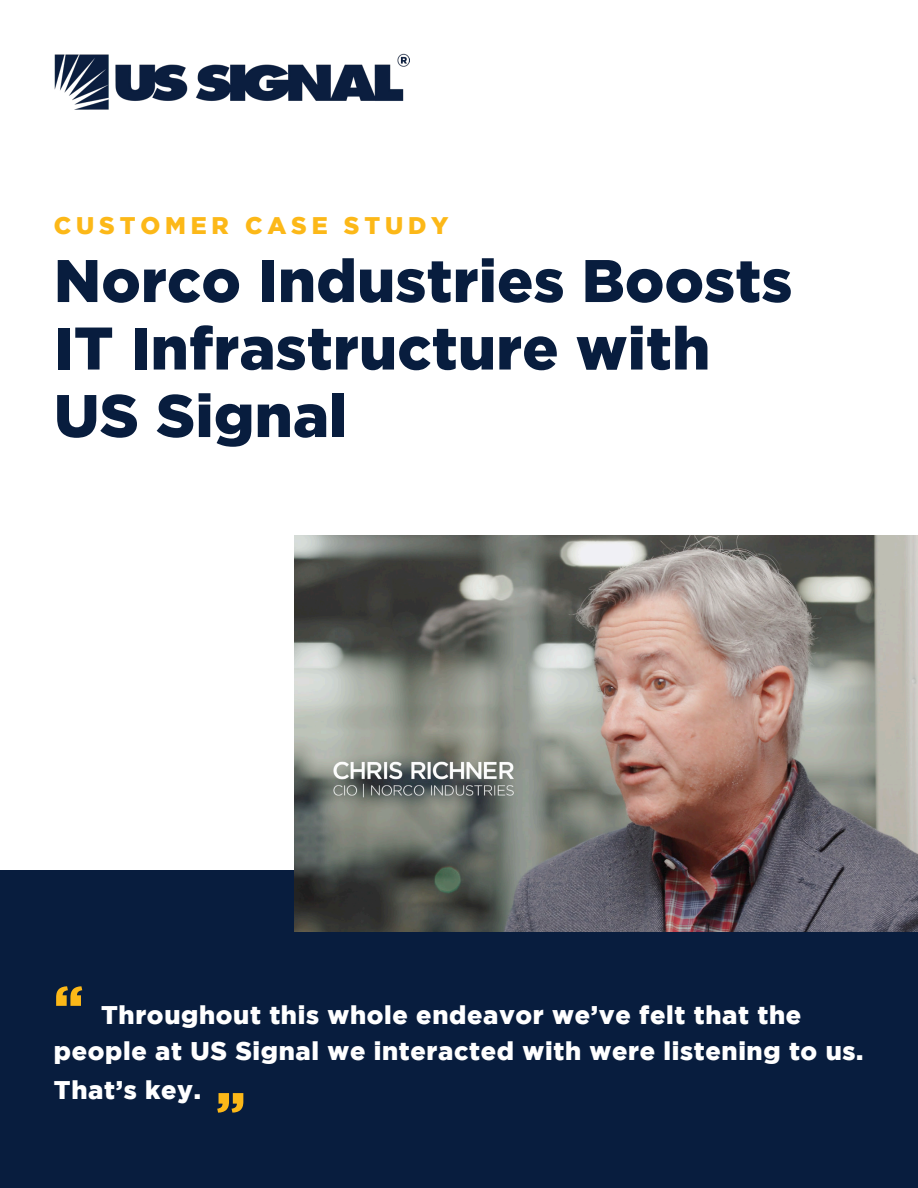
<style>
.page{position:relative;width:918px;height:1188px;background:#fff}
.page>*{position:absolute;margin:0;border:0;box-sizing:border-box;transform-origin:0 0}
.t1{font:900 60px "Gotham";letter-spacing:.005em;color:#081d3e}
.t2{font:900 54px "Gotham";color:#fcb818}
.t3{font:900 25.5px/36px "Gotham";letter-spacing:.025em;color:#fff}
.t4{font:900 24px "Gotham";letter-spacing:.2em;color:#fcb818}
.s1{font-size:54px;color:#fcb818}
</style>
<div class="page">
<div style="left:0;top:870px;width:918px;height:318px;background:#081d3e"></div>
<img style="left:54px;top:54px;width:356px;height:56px">
<img style="left:294px;top:536px;width:624px;height:396px">
<p class="t4" style="left:54px;top:211px;width:396px">CUSTOMER CASE STUDY</p>
<p class="t1" style="left:54px;top:246px;width:740px">Norco Industries Boosts</p>
<p class="t1" style="left:54px;top:314px;width:658px">IT Infrastructure with</p>
<p class="t1" style="left:54px;top:381px;width:295px">US Signal</p>
<p class="t3" style="left:54px;top:997px;width:811px"><span class="s1">“</span> Throughout this whole endeavor we’ve felt that the people at US Signal we interacted with were listening to us.</p>
<p class="t3" style="left:54px;top:1072px;width:149px">That’s key.</p>
<p class="t2" style="left:216px;top:1081px;width:31px">”</p>
</div>
